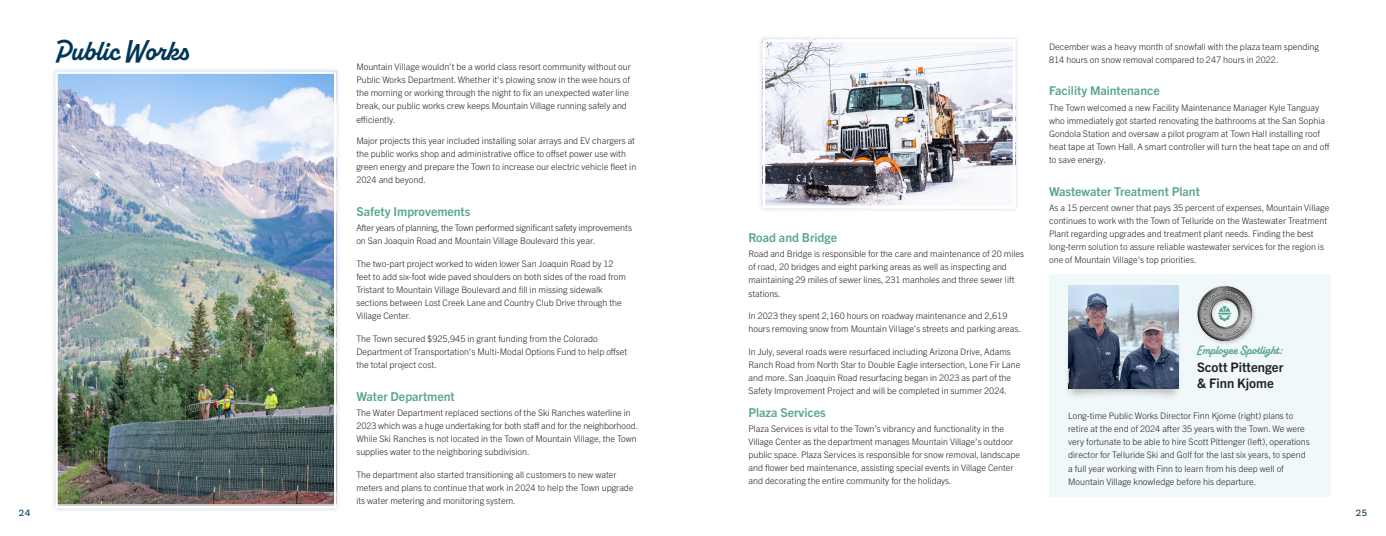
<style>
.page{position:relative;width:1386px;height:536px;background:#fff}
.page>*{position:absolute;margin:0;border:0;box-sizing:border-box;transform-origin:0 0}
.t1{font:700 28.88px "Alkaline";color:#003859}
.t2{font:700 13.12px/15.8px "Trade Gothic Next LT Pro";color:#231f20}
.t3{font:700 12.25px "Trade Gothic Next LT Pro";color:#5ba690}
.t4{font:700 12.25px "Alkaline";color:#5ba690}
.t5{font:9.62px "Basic Sans";color:#003859}
.t6{font:300 8.92px/13.1px "Trade Gothic Next LT Pro";color:#231f20}
.t7{font:300 8.92px/13.1px "Trade Gothic Next LT Pro";letter-spacing:-.02em;color:#231f20}
</style>
<div class="page">
<div style="left:1049px;top:274px;width:282px;height:222px;background:#f1f8fa"></div>
<div style="left:1064px;top:335px;width:119px;height:66px;background:#231f20;opacity:.3"></div>
<img style="left:1068px;top:286px;width:110px;height:102px">
<div style="left:1196px;top:284px;width:60px;height:61px;background:#231f20;opacity:.2"></div>
<img style="left:1197px;top:286px;width:55px;height:55px;border-radius:28px">
<svg style="left:1218px;top:306px;width:13px;height:15px"></svg>
<div style="left:758px;top:35px;width:262px;height:177px;background:#f3f5f7"></div>
<img style="left:767px;top:43px;width:244px;height:161px">
<div style="left:763px;top:39px;width:252px;height:169px;border:3px solid #fff"></div>
<div style="left:51px;top:67px;width:290px;height:445px;background:#f3f5f7"></div>
<img style="left:59px;top:75px;width:274px;height:428px">
<div style="left:55px;top:71px;width:282px;height:437px;border:3px solid #fff"></div>
<p class="t1" style="left:55px;top:33px;width:134px">Public Works</p>
<p class="t6" style="left:356px;top:60px;width:276px">Mountain Village wouldn’t be a world class resort community without our Public Works Department. Whether it’s plowing snow in the wee hours of the morning or working through the night to fix an unexpected water line break, our public works crew keeps Mountain Village running safely and efficiently.</p>
<p class="t6" style="left:356px;top:133px;width:281px">Major projects this year included installing solar arrays and EV chargers at the public works shop and administrative office to offset power use with green energy and prepare the Town to increase our electric vehicle fleet in 2024 and beyond.</p>
<p class="t3" style="left:356px;top:203px;width:116px">Safety Improvements</p>
<p class="t7" style="left:356px;top:220px;width:277px">After years of planning, the Town performed significant safety improvements on San Joaquin Road and Mountain Village Boulevard this year.</p>
<p class="t6" style="left:356px;top:256px;width:271px">The two-part project worked to widen lower San Joaquin Road by 12 feet to add six-foot wide paved shoulders on both sides of the road from Tristant to Mountain Village Boulevard and fill in missing sidewalk sections between Lost Creek Lane and Country Club Drive through the Village Center.</p>
<p class="t6" style="left:356px;top:331px;width:273px">The Town secured $925,945 in grant funding from the Colorado<br>Department of Transportation’s Multi-Modal Options Fund to help offset the total project cost.</p>
<p class="t3" style="left:356px;top:387px;width:100px">Water Department</p>
<p class="t6" style="left:356px;top:405px;width:283px">The Water Department replaced sections of the Ski Ranches waterline in 2023 which was a huge undertaking for both staff and for the neighborhood.<br>While Ski Ranches is not located in the Town of Mountain Village, the Town supplies water to the neighboring subdivision.</p>
<p class="t6" style="left:356px;top:467px;width:279px">The department also started transitioning all customers to new water meters and plans to continue that work in 2024 to help the Town upgrade its water metering and monitoring system.</p>
<p class="t3" style="left:748px;top:229px;width:90px">Road and Bridge</p>
<p class="t6" style="left:748px;top:246px;width:277px">Road and Bridge is responsible for the care and maintenance of 20 miles of road, 20 bridges and eight parking areas as well as inspecting and maintaining 29 miles of sewer lines, 231 manholes and three sewer lift stations.</p>
<p class="t6" style="left:748px;top:308px;width:274px">In 2023 they spent 2,160 hours on roadway maintenance and 2,619 hours removing snow from Mountain Village’s streets and parking areas.</p>
<p class="t6" style="left:748px;top:344px;width:274px">In July, several roads were resurfaced including Arizona Drive, Adams Ranch Road from North Star to Double Eagle intersection, Lone Fir Lane and more. San Joaquin Road resurfacing began in 2023 as part of the Safety Improvement Project and will be completed in summer 2024.</p>
<p class="t3" style="left:748px;top:403px;width:79px">Plaza Services</p>
<p class="t6" style="left:748px;top:421px;width:273px">Plaza Services is vital to the Town’s vibrancy and functionality in the Village Center as the department manages Mountain Village’s outdoor public space. Plaza Services is responsible for snow removal, landscape and flower bed maintenance, assisting special events in Village Center and decorating the entire community for the holidays.</p>
<p class="t6" style="left:1049px;top:39px;width:271px">December was a heavy month of snowfall with the plaza team spending<br>814 hours on snow removal compared to 247 hours in 2022.</p>
<p class="t3" style="left:1049px;top:82px;width:112px">Facility Maintenance</p>
<p class="t6" style="left:1049px;top:100px;width:282px">The Town welcomed a new Facility Maintenance Manager Kyle Tanguay who immediately got started renovating the bathrooms at the San Sophia Gondola Station and oversaw a pilot program at Town Hall installing roof heat tape at Town Hall. A smart controller will turn the heat tape on and off to save energy.</p>
<p class="t3" style="left:1049px;top:183px;width:152px">Wastewater Treatment Plant</p>
<p class="t6" style="left:1049px;top:200px;width:282px">As a 15 percent owner that pays 35 percent of expenses, Mountain Village continues to work with the Town of Telluride on the Wastewater Treatment Plant regarding upgrades and treatment plant needs. Finding the best long-term solution to assure reliable wastewater services for the region is one of Mountain Village’s top priorities.</p>
<p class="t4" style="left:1197px;top:342px;width:87px">Employee Spotlight:</p>
<p class="t2" style="left:1197px;top:358px;width:88px">Scott Pittenger &amp; Finn Kjome</p>
<p class="t6" style="left:1068px;top:408px;width:243px">Long-time Public Works Director Finn Kjome (right) plans to retire at the end of 2024 after 35 years with the Town. We were very fortunate to be able to hire Scott Pittenger (left), operations director for Telluride Ski and Golf for the last six years, to spend a full year working with Finn to learn from his deep well of Mountain Village knowledge before his departure.</p>
<p class="t5" style="left:19px;top:506px;width:13px">24</p>
<p class="t5" style="left:1356px;top:506px;width:13px">25</p>
</div>
